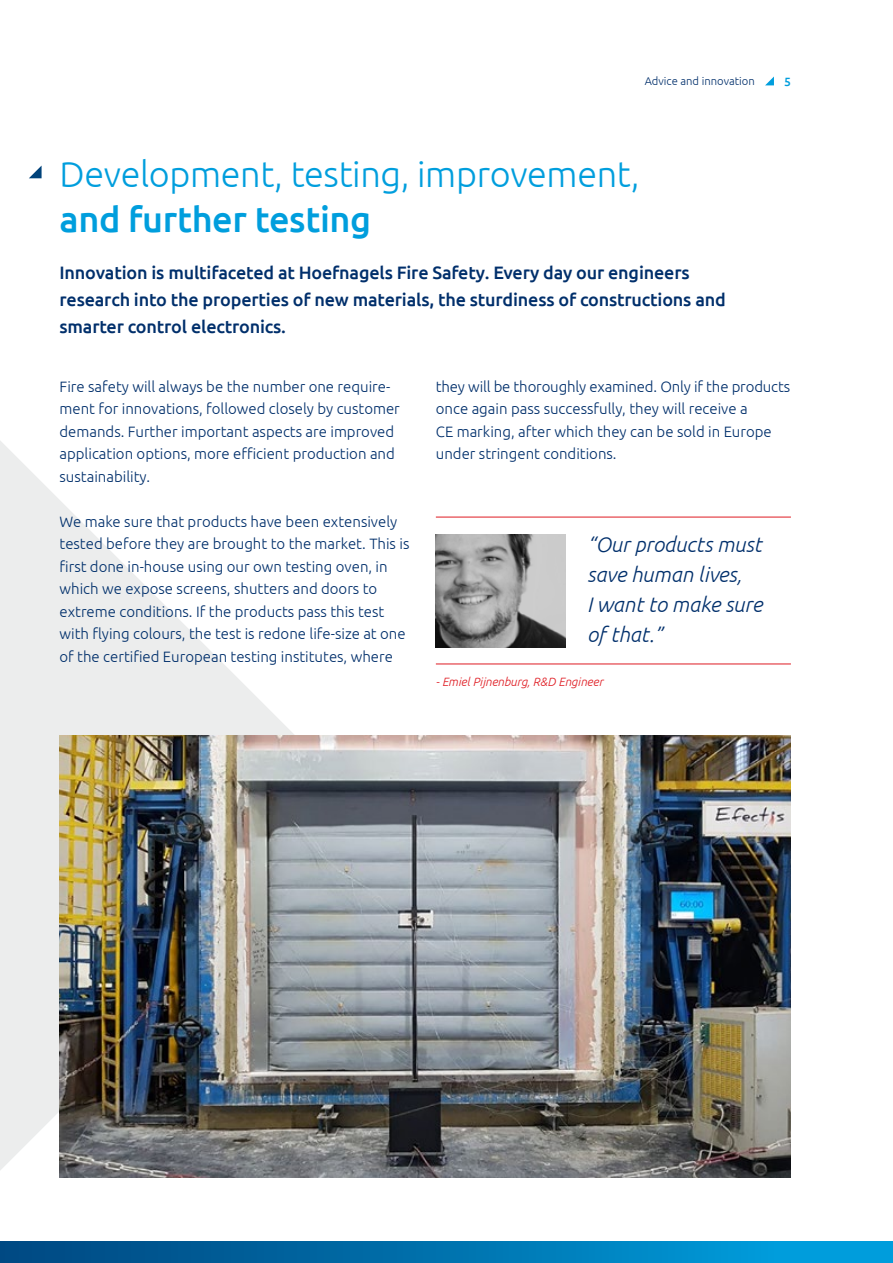
<style>
.page{position:relative;width:893px;height:1263px;background:#fff}
.page>*{position:absolute;margin:0;border:0;box-sizing:border-box;transform-origin:0 0}
.Kop_24_30_light{font:300 36px "Ubuntu";letter-spacing:-.01em;color:#009edd}
.Kop_24_30_medium{font:500 36px "Ubuntu";letter-spacing:-.01em;color:#009edd}
.Quote_15_20{font:italic 300 21px/30px "Ubuntu";color:#002f6b}
.Inleiding{font:500 18px/27px "Ubuntu";letter-spacing:-.01em;color:#002f6b}
.Bodytekst_10_15{font:300 15px/22.5px "Ubuntu";color:#002f6b}
.Quote_toelichting_ro{font:italic 300 12px "Ubuntu";color:#df1b22}
.t1{font:500 12px "Ubuntu";color:#009edd}
.Info_1{font:300 11.25px "Ubuntu";color:#002f6b}
</style>
<div class="page">
<svg style="left:0;top:441px;width:365px;height:730px;fill:#eceded"></svg>
<div style="left:0;top:1242px;width:893px;height:21px;background:linear-gradient(to right,#00457e,#00a4e3)"></div>
<svg style="left:765px;top:77px;width:9px;height:8px"></svg>
<svg style="left:29px;top:166px;width:13px;height:12px"></svg>
<hr style="left:436px;top:517px;width:355px;height:1px;background:#df1b22">
<hr style="left:436px;top:664px;width:355px;height:1px;background:#df1b22">
<img style="left:436px;top:534px;width:130px;height:113px">
<img style="left:60px;top:736px;width:731px;height:441px">
<p class="Info_1" style="left:645px;top:75px;width:112px">Advice and innovation</p>
<p class="t1" style="left:784px;top:74px;width:8px">5</p>
<p class="Kop_24_30_light" style="left:60px;top:153px;width:582px">Development, testing, improvement,</p>
<p class="Kop_24_30_medium" style="left:60px;top:197px;width:313px">and further testing</p>
<p class="Inleiding" style="left:60px;top:258px;width:668px">Innovation is multifaceted at Hoefnagels Fire Safety. Every day our engineers research into the properties of new materials, the sturdiness of constructions and smarter control electronics.</p>
<p class="Bodytekst_10_15" style="left:60px;top:375px;width:342px">Fire safety will always be the number one require&shy;ment for innovations, followed closely by customer demands. Further important aspects are improved application options, more efficient production and sustainability.</p>
<p class="Bodytekst_10_15" style="left:60px;top:510px;width:351px">We make sure that products have been extensively tested before they are brought to the market. This is first done in-house using our own testing oven, in which we expose screens, shutters and doors to extreme conditions. If the products pass this test with flying colours, the test is redone life-size at one of the certified European testing institutes, where</p>
<p class="Bodytekst_10_15" style="left:436px;top:375px;width:356px">they will be thoroughly examined. Only if the products once again pass successfully, they will receive a<br>CE marking, after which they can be sold in Europe under stringent conditions.</p>
<p class="Quote_15_20" style="left:587px;top:529px;width:177px">“Our products must save human lives,<br>I want to make sure of that.”</p>
<p class="Quote_toelichting_ro" style="left:436px;top:674px;width:169px">- Emiel Pijnenburg, R&amp;D Engineer</p>
</div>
